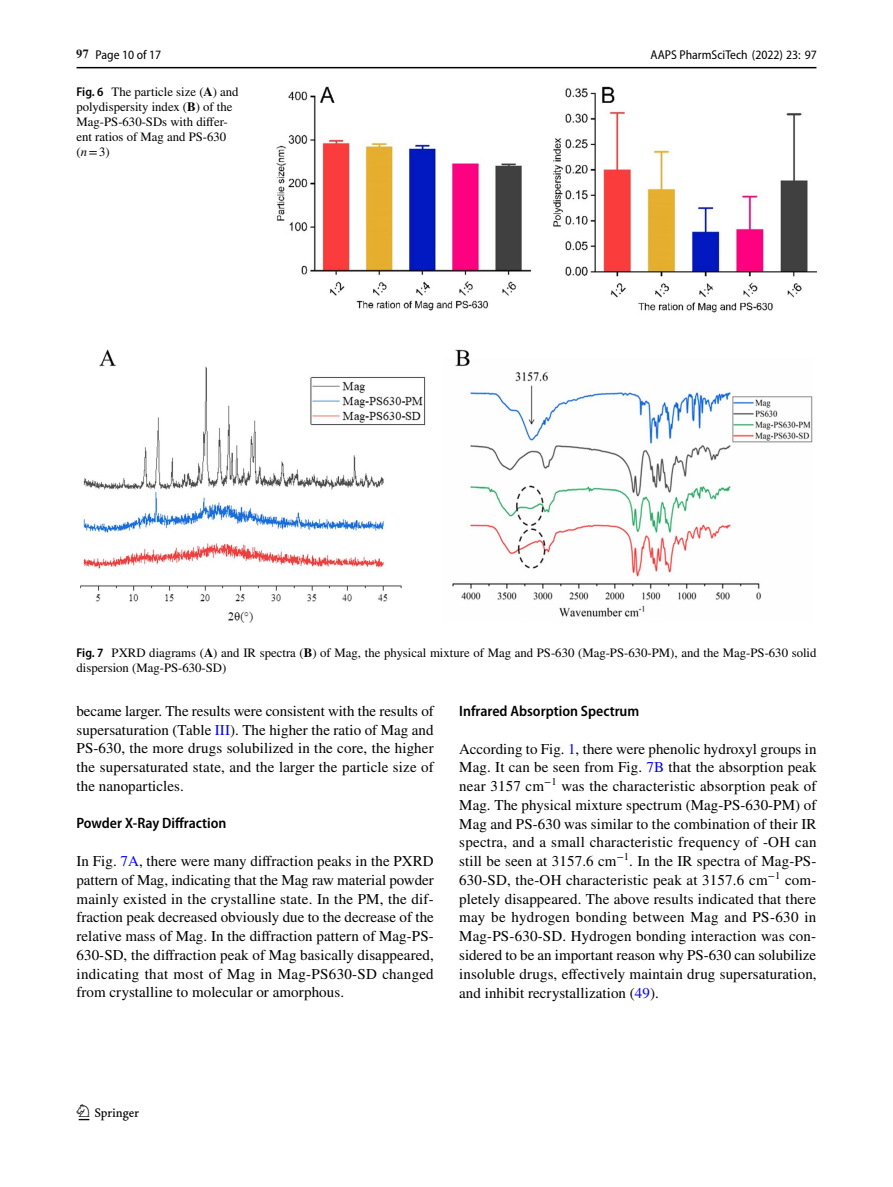
<style>
.page{position:relative;width:893px;height:1187px;background:#fff}
.page>*{position:absolute;margin:0;border:0;box-sizing:border-box;transform-origin:0 0}
.t1{font:22.5px "Springnew Regular 2";color:#000}
.t2{font:15px/18.8px "STIX";letter-spacing:.005em;color:#000;text-align:justify}
.t3{font:600 semi-condensed 15px "Myriad Pro";color:#000}
.t4{font:12.75px/15px "STIX";color:#000}
.t5{font:semi-condensed 12.75px "Myriad Pro";color:#000}
.t6{font:12.75px "Myriad Pro Semi Cn 3";color:#000}
.s1{font-family:"Bqdqgq Adv T Tb 8864 ccf.B";color:#131413}
.s2{font-family:"Myriad Pro";font-weight:600;font-stretch:semi-condensed}
.s3{font-weight:700}
.s4{font-style:italic}
.s5{font-family:"Myriad Pro Semi Cn 3";font-stretch:normal}
.s6{color:#00f}
</style>
<div class="page">
<hr style="left:77px;top:67px;width:739px;height:1px;background:#000">
<img style="left:276px;top:87px;width:540px;height:225px">
<img style="left:81px;top:349px;width:731px;height:273px">
<p class="t6" style="left:76px;top:48px;width:87px"><span class="s1">97</span> Page 10 of 17</p>
<p class="t4" style="left:77px;top:85px;width:164px"><span class="s2">Fig. 6</span> The particle size (<span class="s3">A</span>) and polydispersity index (<span class="s3">B</span>) of the<br>Mag-PS-630-SDs with differ&shy;ent ratios of Mag and PS-630 (<span class="s4">n</span>=3)</p>
<p class="t5" style="left:651px;top:48px;width:168px">AAPS PharmSciTech <span class="s5">(2022) 23: 97</span></p>
<p class="t4" style="left:77px;top:646px;width:741px"><span class="s2">Fig. 7</span> PXRD diagrams (<span class="s3">A</span>) and IR spectra (<span class="s3">B</span>) of Mag, the physical mixture of Mag and PS-630 (Mag-PS-630-PM), and the Mag-PS-630 solid dispersion (Mag-PS-630-SD)</p>
<p class="t2" style="left:77px;top:702px;width:359px">became larger. The results were consistent with the results of supersaturation (Table <span class="s6">III</span>). The higher the ratio of Mag and PS-630, the more drugs solubilized in the core, the higher the supersaturated state, and the larger the particle size of the nanoparticles.</p>
<p class="t3" style="left:77px;top:815px;width:151px">Powder X‑Ray Diffraction</p>
<p class="t2" style="left:77px;top:852px;width:359px">In Fig. <span class="s6">7A</span>, there were many diffraction peaks in the PXRD pattern of Mag, indicating that the Mag raw material powder mainly existed in the crystalline state. In the PM, the dif&shy;fraction peak decreased obviously due to the decrease of the relative mass of Mag. In the diffraction pattern of Mag-PS-630-SD, the diffraction peak of Mag basically disappeared, indicating that most of Mag in Mag-PS630-SD changed from crystalline to molecular or amorphous.</p>
<p class="t3" style="left:459px;top:702px;width:182px">Infrared Absorption Spectrum</p>
<p class="t2" style="left:459px;top:740px;width:359px">According to Fig. <span class="s6">1</span>, there were phenolic hydroxyl groups in Mag. It can be seen from Fig. <span class="s6">7B</span> that the absorption peak near 3157 cm<sup>−1</sup> was the characteristic absorption peak of Mag. The physical mixture spectrum (Mag-PS-630-PM) of Mag and PS-630 was similar to the combination of their IR spectra, and a small characteristic frequency of -OH can still be seen at 3157.6 cm<sup>−1</sup>. In the IR spectra of Mag-PS-630-SD, the-OH characteristic peak at 3157.6 cm<sup>−1</sup> com&shy;pletely disappeared. The above results indicated that there may be hydrogen bonding between Mag and PS-630 in Mag-PS-630-SD. Hydrogen bonding interaction was con&shy;sidered to be an important reason why PS-630 can solubilize insoluble drugs, effectively maintain drug supersaturation, and inhibit recrystallization (<span class="s6">49</span>).</p>
<h1 class="t1" style="left:79px;top:1104px;width:62px">1 3</h1>
</div>
